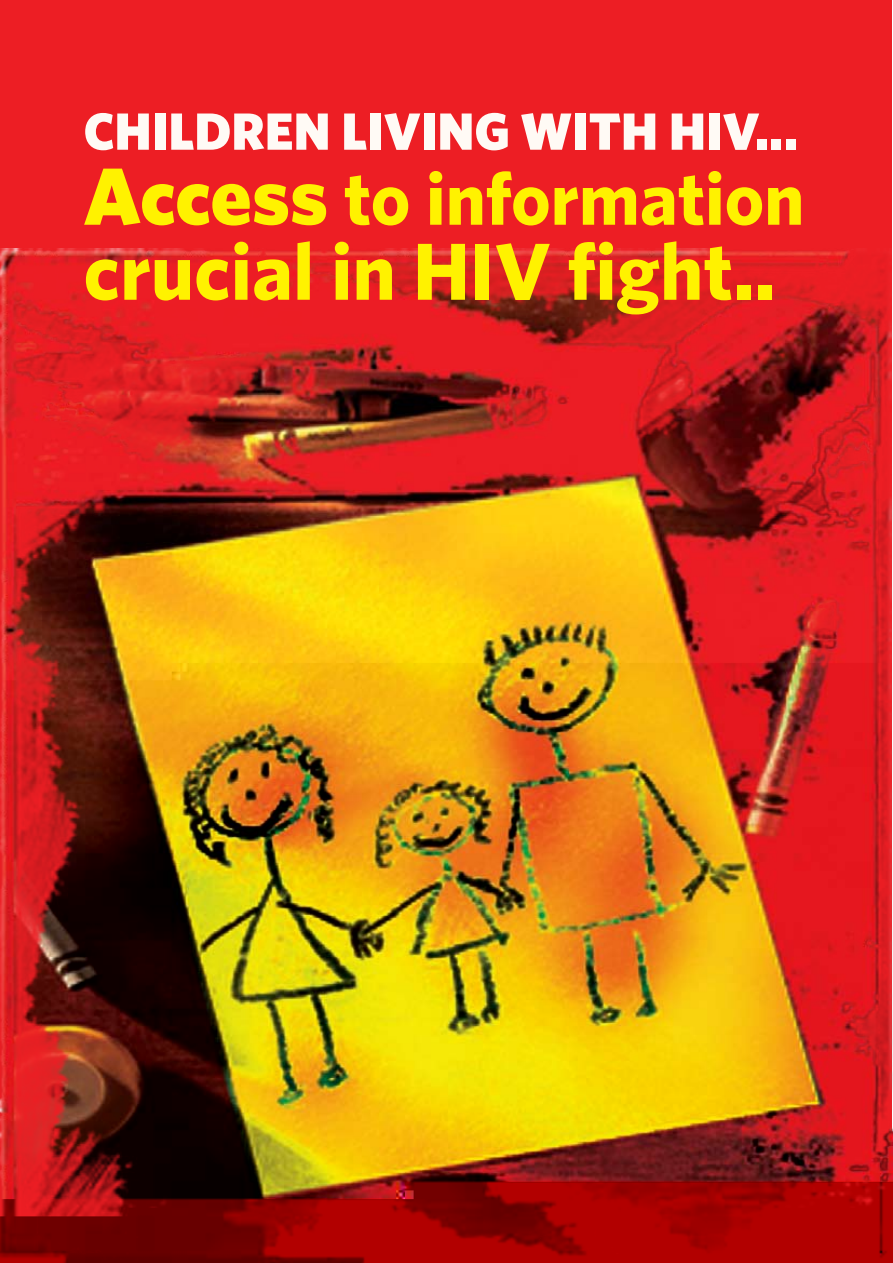
<style>
.page{position:relative;width:893px;height:1263px;background:#fff}
.page>*{position:absolute;margin:0;border:0;box-sizing:border-box;transform-origin:0 0}
.t1{font:700 81px "Whitney";color:#fff200}
.t2{font:700 75px "Whitney";color:#fff200}
.t3{font:900 52.5px "Whitney";color:#fffaf5}
.s1{font-weight:900;font-size:81px}
.s2{font-size:84px}
</style>
<div class="page">
<div style="left:1px;top:1px;width:891px;height:1262px;background:#ed1e24"></div>
<img style="left:0;top:249px;width:893px;height:1014px">
<p class="t3" style="left:84px;top:100px;width:715px">CHILDREN LIVING WITH HIV...</p>
<h2 class="t2" style="left:84px;top:153px;width:722px"><span class="s1">Access</span> to information</h2>
<h1 class="t1" style="left:84px;top:222px;width:694px">crucial in HIV fight<span class="s2">..</span></h1>
</div>
